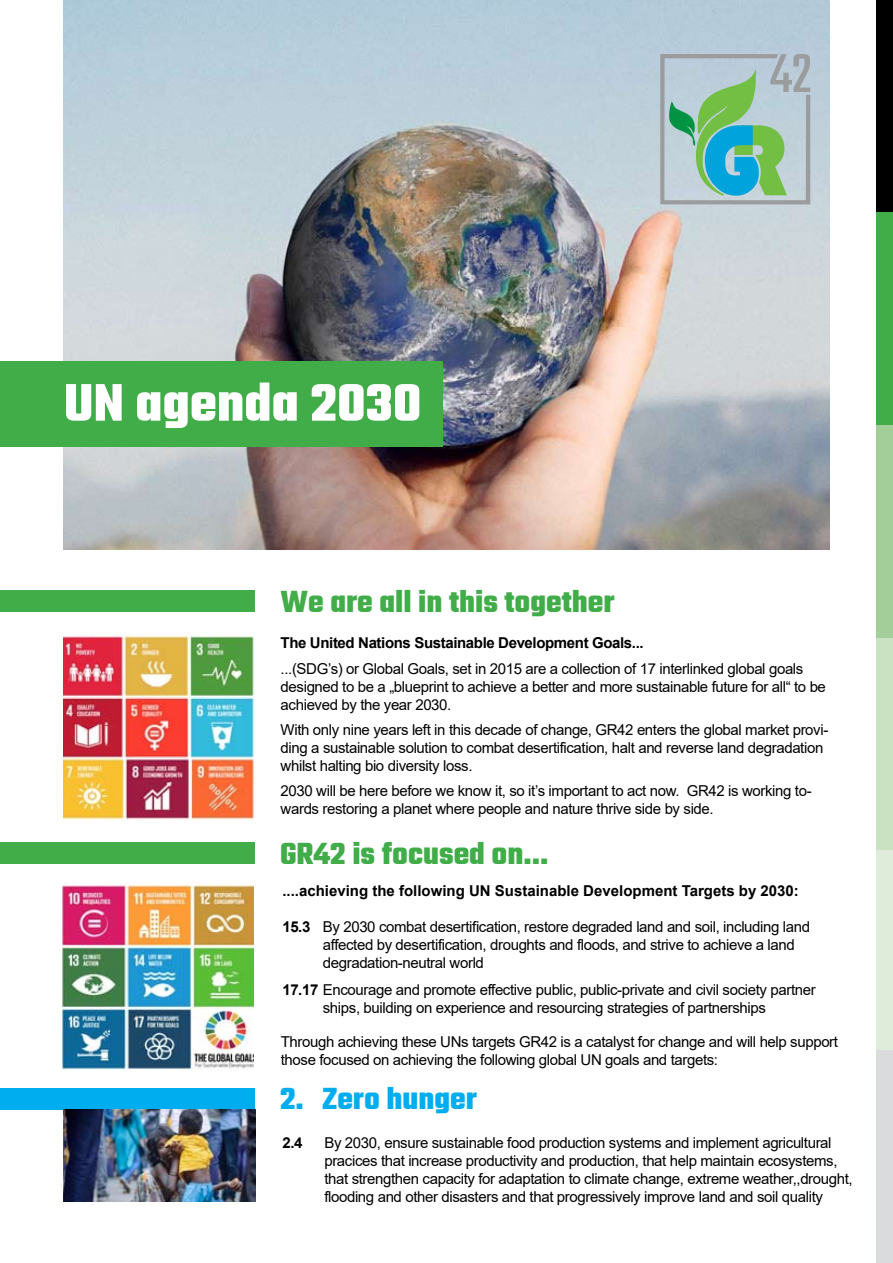
<style>
.page{position:relative;width:893px;height:1263px;background:#fff}
.page>*{position:absolute;margin:0;border:0;box-sizing:border-box;transform-origin:0 0}
.t1{font:700 57px "Teko";color:#fff}
.t2{font:700 33px "Teko";color:#41ad49}
.t3{font:700 33px "Teko";color:#00adef}
.t4{font:15px/18px "Arial";letter-spacing:-.025em;color:#000}
.t5{font:700 15px "Arial";color:#000}
.t6{font:700 15px "Arial";letter-spacing:-.025em;color:#000}
.s1{font-weight:700}
</style>
<div class="page">
<img style="left:64px;top:0;width:765px;height:550px">
<div style="left:0;top:361px;width:442px;height:85px;background:#41ad49"></div>
<div style="left:876px;top:0;width:17px;height:213px;background:#000"></div>
<div style="left:876px;top:213px;width:17px;height:212px;background:#41ad49"></div>
<div style="left:876px;top:425px;width:17px;height:213px;background:#a4ce99"></div>
<div style="left:876px;top:638px;width:17px;height:212px;background:#cae1c2"></div>
<div style="left:876px;top:850px;width:17px;height:213px;background:#dfecda"></div>
<div style="left:0;top:591px;width:255px;height:21px;background:#41ad49"></div>
<div style="left:0;top:842px;width:255px;height:21px;background:#41ad49"></div>
<div style="left:876px;top:1050px;width:17px;height:213px;background:#d9dbdc"></div>
<img style="left:64px;top:633px;width:191px;height:187px">
<svg style="left:660px;top:54px;width:150px;height:150px;background:#93c0b5"></svg>
<div style="left:0;top:1088px;width:255px;height:21px;background:#00adef"></div>
<img style="left:64px;top:1109px;width:191px;height:92px">
<img style="left:62px;top:882px;width:192px;height:188px">
<h1 class="t1" style="left:64px;top:366px;width:359px">UN agenda 2030</h1>
<h2 class="t2" style="left:281px;top:580px;width:335px">We are all in this together</h2>
<p class="t6" style="left:281px;top:632px;width:365px">The United Nations Sustainable Development Goals...</p>
<p class="t4" style="left:281px;top:659px;width:547px">...(SDG’s) or Global Goals, set in 2015 are a collection of 17 interlinked global goals designed to be a „blueprint to achieve a better and more sustainable future for all“ to be achieved by the year 2030.</p>
<p class="t4" style="left:281px;top:720px;width:549px">With only nine years left in this decade of change, GR42 enters the global market provi&shy;ding a sustainable solution to combat desertification, halt and reverse land degradation whilst halting bio diversity loss.</p>
<p class="t4" style="left:281px;top:781px;width:533px">2030 will be here before we know it, so it’s important to act now. GR42 is working to&shy;wards restoring a planet where people and nature thrive side by side.</p>
<h2 class="t2" style="left:280px;top:833px;width:270px">GR42 is focused on...</h2>
<p class="t5" style="left:282px;top:880px;width:518px">....achieving the following UN Sustainable Development Targets by 2030:</p>
<p class="t4" style="left:323px;top:917px;width:489px;text-indent:-40px"><span class="s1">15.3</span> By 2030 combat desertification, restore degraded land and soil, including land affected by desertification, droughts and floods, and strive to achieve a land degradation-neutral world</p>
<p class="t4" style="left:323px;top:980px;width:494px;text-indent:-41px"><span class="s1">17.17</span> Encourage and promote effective public, public-private and civil society partner ships, building on experience and resourcing strategies of partnerships</p>
<p class="t4" style="left:281px;top:1033px;width:559px">Through achieving these UNs targets GR42 is a catalyst for change and will help support those focused on achieving the following global UN goals and targets:</p>
<h2 class="t3" style="left:280px;top:1077px;width:198px">2. Zero hunger</h2>
<p class="t5" style="left:282px;top:1132px;width:22px">2.4</p>
<p class="t4" style="left:324px;top:1134px;width:530px">By 2030, ensure sustainable food production systems and implement agricultural pracices that increase productivity and production, that help maintain ecosystems, that strengthen capacity for adaptation to climate change, extreme weather,,drought, flooding and other disasters and that progressively improve land and soil quality</p>
</div>
